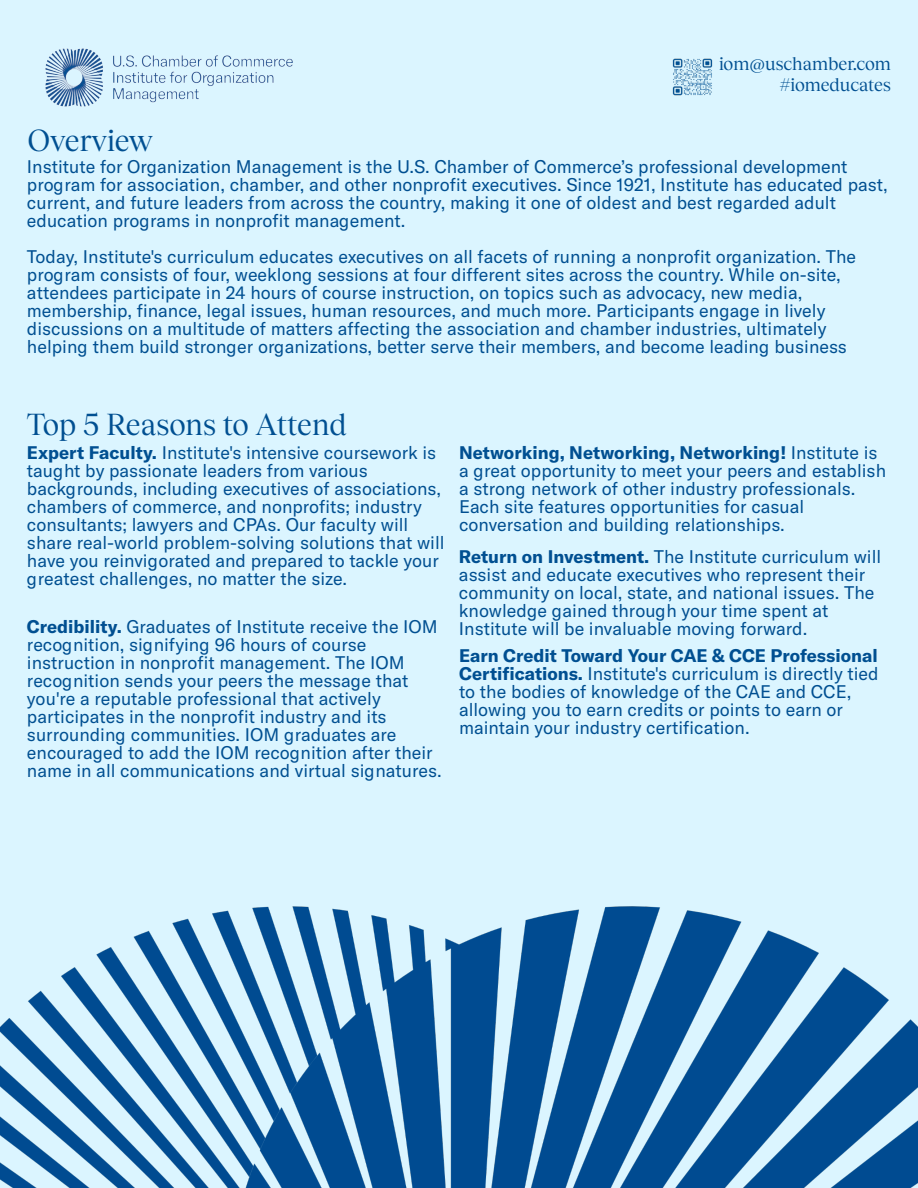
<style>
.page{position:relative;width:918px;height:1188px;background:#dbf5ff}
.page>*{position:absolute;margin:0;border:0;box-sizing:border-box;transform-origin:0 0}
.t1{font:30px "Tobias";letter-spacing:-.01em;color:#004f91}
.t2{font:18px/18px "GT America";color:#004f91}
.t3{font:18px/21px "Tobias";letter-spacing:-.005em;color:#004f91;text-align:right}
.s1{font-weight:700}
</style>
<div class="page">
<img style="left:672px;top:58px;width:41px;height:38px">
<img style="left:45px;top:48px;width:248px;height:59px">
<img style="left:0;top:906px;width:918px;height:282px">
<h1 class="t1" style="left:27px;top:123px;width:127px">Overview</h1>
<p class="t3" style="left:719px;top:53px;width:173px">iom@uschamber.com #iomeducates</p>
<p class="t2" style="left:27px;top:159px;width:862px">Institute for Organization Management is the U.S. Chamber of Commerce’s professional development program for association, chamber, and other nonprofit executives. Since 1921, Institute has educated past, current, and future leaders from across the country, making it one of oldest and best regarded adult education programs in nonprofit management.</p>
<p class="t2" style="left:27px;top:249px;width:831px">Today, Institute's curriculum educates executives on all facets of running a nonprofit organization. The program consists of four, weeklong sessions at four different sites across the country. While on-site, attendees participate in 24 hours of course instruction, on topics such as advocacy, new media, membership, finance, legal issues, human resources, and much more. Participants engage in lively discussions on a multitude of matters affecting the association and chamber industries, ultimately helping them build stronger organizations, better serve their members, and become leading business</p>
<h1 class="t1" style="left:27px;top:407px;width:321px">Top 5 Reasons to Attend</h1>
<p class="t2" style="left:27px;top:445px;width:419px"><span class="s1">Expert Faculty.</span> Institute's intensive coursework is taught by passionate leaders from various backgrounds, including executives of associations, chambers of commerce, and nonprofits; industry consultants; lawyers and CPAs. Our faculty will share real-world problem-solving solutions that will have you reinvigorated and prepared to tackle your greatest challenges, no matter the size.</p>
<p class="t2" style="left:459px;top:445px;width:429px"><span class="s1">Networking, Networking, Networking!</span> Institute is a great opportunity to meet your peers and establish a strong network of other industry professionals.<br>Each site features opportunities for casual conversation and building relationships.</p>
<p class="t2" style="left:459px;top:549px;width:424px"><span class="s1">Return on Investment.</span> The Institute curriculum will</p>
<p class="t2" style="left:459px;top:567px;width:408px">assist and educate executives who represent their</p>
<p class="t2" style="left:459px;top:585px;width:417px">community on local, state, and national issues. The</p>
<p class="t2" style="left:459px;top:603px;width:371px">knowledge gained through your time spent at</p>
<p class="t2" style="left:27px;top:621px;width:782px"><span class="s1">Credibility.</span> Graduates of Institute receive the IOM Institute will be invaluable moving forward.</p>
<p class="t2" style="left:27px;top:637px;width:416px">recognition, signifying 96 hours of course instruction in nonprofit management. The IOM recognition sends your peers the message that you're a reputable professional that actively participates in the nonprofit industry and its surrounding communities. IOM graduates are encouraged to add the IOM recognition after their name in all communications and virtual signatures.</p>
<p class="t2" style="left:459px;top:648px;width:421px"><span class="s1">Earn Credit Toward Your CAE &amp; CCE Professional Certifications.</span> Institute's curriculum is directly tied to the bodies of knowledge of the CAE and CCE, allowing you to earn credits or points to earn or maintain your industry certification.</p>
</div>
